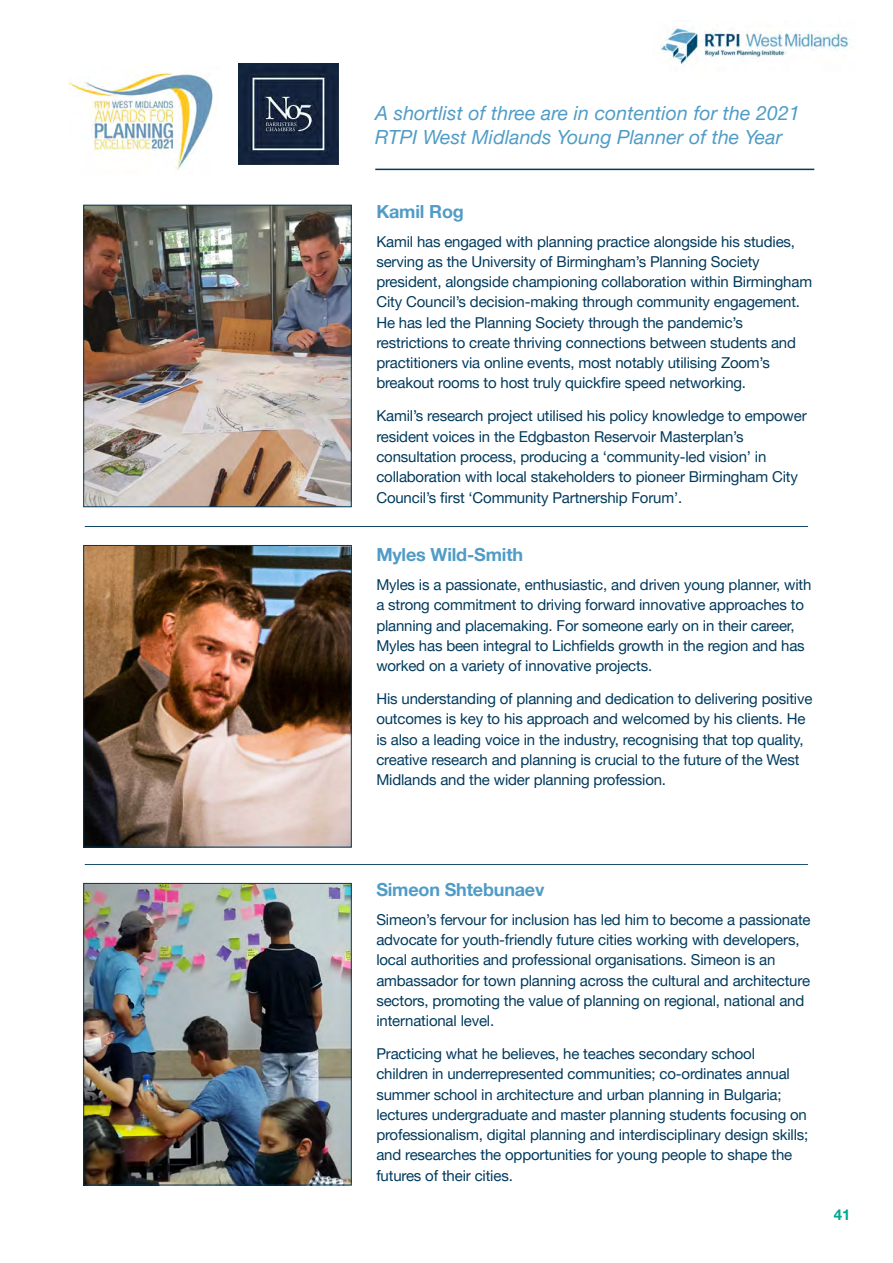
<style>
.page{position:relative;width:893px;height:1263px;background:#fff}
.page>*{position:absolute;margin:0;border:0;box-sizing:border-box;transform-origin:0 0}
.t1{font:italic 19.5px/24px "Helvetica Neue LT Pro";letter-spacing:.005em;color:#509cc6}
.t2{font:700 18px "Helvetica Neue LT Pro";letter-spacing:-.01em;color:#509cc6}
.t3{font:15px/20.2px "Helvetica Neue LT Pro";letter-spacing:-.01em;color:#003a5d}
.t4{font:700 15px "Helvetica Neue LT Pro";color:#00a990}
</style>
<div class="page">
<img style="left:660px;top:27px;width:190px;height:44px">
<img style="left:86px;top:207px;width:263px;height:298px">
<div style="left:84px;top:205px;width:267px;height:302px;border:1px solid #003a5d"></div>
<img style="left:86px;top:547px;width:263px;height:298px">
<div style="left:84px;top:545px;width:267px;height:302px;border:1px solid #003a5d"></div>
<img style="left:86px;top:885px;width:263px;height:298px">
<div style="left:84px;top:883px;width:267px;height:302px;border:1px solid #003a5d"></div>
<hr style="left:85px;top:526px;width:723px;height:1px;background:#003a5d">
<hr style="left:85px;top:864px;width:723px;height:1px;background:#003a5d">
<img style="left:69px;top:71px;width:144px;height:99px">
<img style="left:238px;top:64px;width:100px;height:100px">
<hr style="left:375px;top:169px;width:439px;height:1px;background:#003a5d">
<h1 class="t1" style="left:375px;top:101px;width:426px">A shortlist of three are in contention for the 2021<br>RTPI West Midlands Young Planner of the Year</h1>
<p class="t2" style="left:376px;top:200px;width:89px">Kamil Rog</p>
<p class="t3" style="left:376px;top:231px;width:437px">Kamil has engaged with planning practice alongside his studies, serving as the University of Birmingham’s Planning Society president, alongside championing collaboration within Birmingham City Council’s decision-making through community engagement.<br>He has led the Planning Society through the pandemic’s restrictions to create thriving connections between students and practitioners via online events, most notably utilising Zoom’s breakout rooms to host truly quickfire speed networking.</p>
<p class="t3" style="left:376px;top:405px;width:432px">Kamil’s research project utilised his policy knowledge to empower resident voices in the Edgbaston Reservoir Masterplan’s consultation process, producing a ‘community-led vision’ in collaboration with local stakeholders to pioneer Birmingham City Council’s first ‘Community Partnership Forum’.</p>
<p class="t2" style="left:376px;top:544px;width:148px">Myles Wild-Smith</p>
<p class="t3" style="left:376px;top:574px;width:437px">Myles is a passionate, enthusiastic, and driven young planner, with a strong commitment to driving forward innovative approaches to planning and placemaking. For someone early on in their career, Myles has been integral to Lichfields growth in the region and has worked on a variety of innovative projects.</p>
<p class="t3" style="left:376px;top:688px;width:438px">His understanding of planning and dedication to delivering positive outcomes is key to his approach and welcomed by his clients. He is also a leading voice in the industry, recognising that top quality, creative research and planning is crucial to the future of the West Midlands and the wider planning profession.</p>
<p class="t2" style="left:376px;top:878px;width:170px">Simeon Shtebunaev</p>
<p class="t3" style="left:376px;top:909px;width:436px">Simeon’s fervour for inclusion has led him to become a passionate advocate for youth-friendly future cities working with developers, local authorities and professional organisations. Simeon is an ambassador for town planning across the cultural and architecture sectors, promoting the value of planning on regional, national and international level.</p>
<p class="t3" style="left:376px;top:1043px;width:434px">Practicing what he believes, he teaches secondary school children in underrepresented communities; co-ordinates annual summer school in architecture and urban planning in Bulgaria; lectures undergraduate and master planning students focusing on professionalism, digital planning and interdisciplinary design skills; and researches the opportunities for young people to shape the futures of their cities.</p>
<p class="t4" style="left:834px;top:1206px;width:18px">41</p>
</div>
